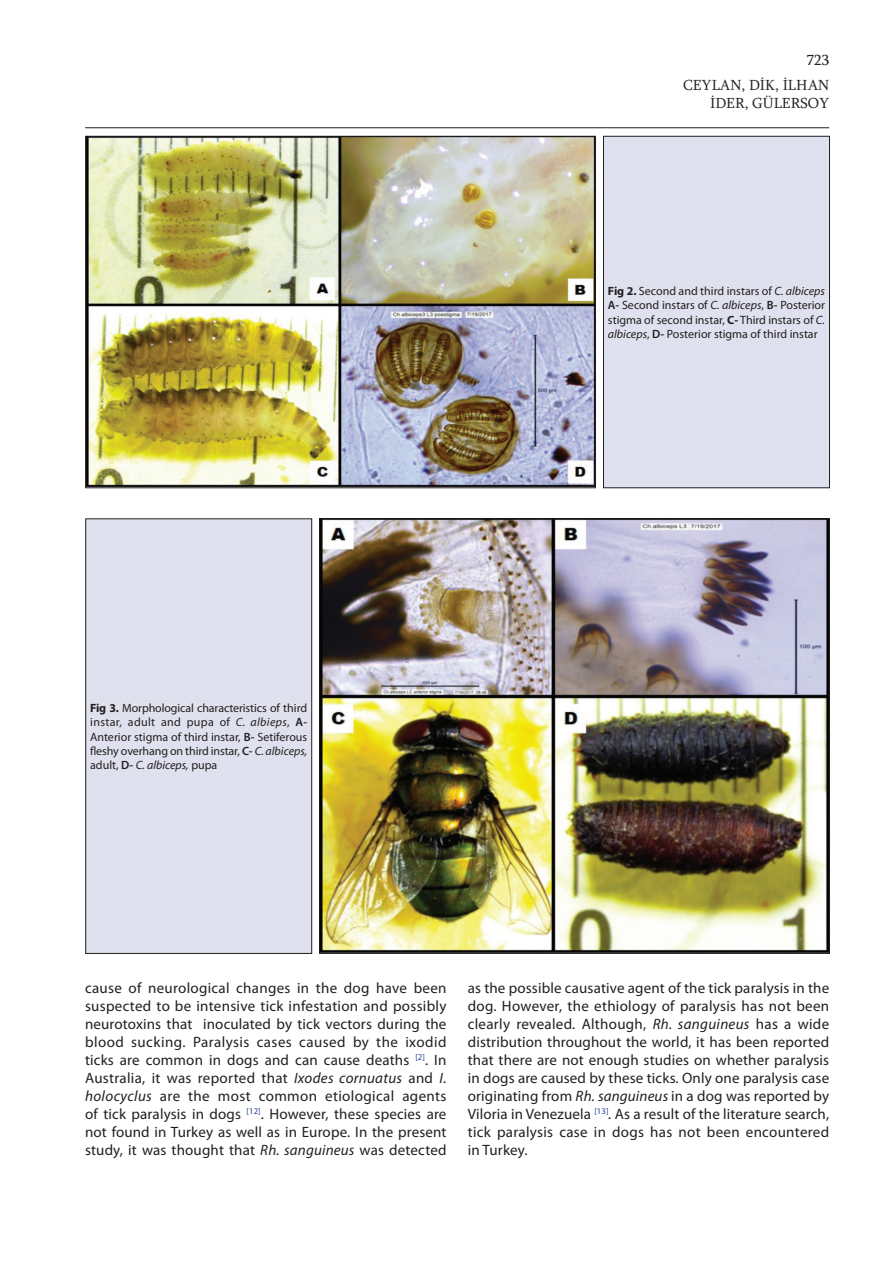
<style>
.page{position:relative;width:893px;height:1263px;background:#fff}
.page>*{position:absolute;margin:0;border:0;box-sizing:border-box;transform-origin:0 0}
.METIN{font:15px/18px "Myriad Pro";letter-spacing:.01em;color:#231f20;text-align:justify}
.UST_BILGI_SAG{font:15px "Sylfaen";color:#231f20}
.sag_numara{font:15px "Sylfaen";color:#231f20}
.KAYNAK{font:12px/14.4px "Myriad Pro";color:#231f20;text-align:justify}
.s1{font-weight:700}
.s2{font-style:italic}
.s3{font-weight:600}
</style>
<div class="page">
<hr style="left:85px;top:127px;width:744px;height:1px;background:#231f20">
<img style="left:321px;top:521px;width:507px;height:431px">
<div style="left:86px;top:519px;width:226px;height:434px;background:#e0e1ee"></div>
<div style="left:86px;top:519px;width:226px;height:435px;border:1px solid #231f20"></div>
<img style="left:87px;top:138px;width:507px;height:348px">
<div style="left:603px;top:136px;width:226px;height:352px;background:#e0e1ee"></div>
<div style="left:603px;top:136px;width:227px;height:352px;border:1px solid #231f20"></div>
<p class="sag_numara" style="left:807px;top:50px;width:24px">723</p>
<p class="UST_BILGI_SAG" style="left:683px;top:75px;width:148px">CEYLAN, DİK, İLHAN</p>
<p class="UST_BILGI_SAG" style="left:710px;top:93px;width:121px">İDER, GÜLERSOY</p>
<p class="KAYNAK" style="left:90px;top:700px;width:219px"><span class="s1">Fig 3.</span> Morphological characteristics of third instar, adult and pupa of <span class="s2">C. albieps</span>, <span class="s3">A-</span>Anterior stigma of third instar, <span class="s3">B-</span> Setiferous fleshy overhang on third instar, <span class="s3">C-</span> <span class="s2">C. albiceps, </span>adult, <span class="s3">D-</span> <span class="s2">C. albiceps,</span> pupa</p>
<p class="KAYNAK" style="left:608px;top:283px;width:219px"><span class="s1">Fig 2.</span> Second and third instars of <span class="s2">C. albiceps </span><span class="s3">A-</span> Second instars of <span class="s2">C. albiceps</span>, <span class="s3">B-</span> Posterior stigma of second instar, <span class="s1">C-</span> Third instars of <span class="s2">C. albiceps</span>, <span class="s3">D-</span> Posterior stigma of third instar</p>
<p class="METIN" style="left:85px;top:979px;width:363px">cause of neurological changes in the dog have been suspected to be intensive tick infestation and possibly neurotoxins that inoculated by tick vectors during the blood sucking. Paralysis cases caused by the ixodid ticks are common in dogs and can cause deaths <sup>[2]</sup>. In Australia, it was reported that <span class="s2">Ixodes cornuatus</span> and <span class="s2">I. holocyclus</span> are the most common etiological agents of tick paralysis in dogs <sup>[12]</sup>. However, these species are not found in Turkey as well as in Europe. In the present study, it was thought that <span class="s2">Rh. sanguineus</span> was detected</p>
<p class="METIN" style="left:468px;top:979px;width:363px">as the possible causative agent of the tick paralysis in the dog. However, the ethiology of paralysis has not been clearly revealed. Although, <span class="s2">Rh. sanguineus</span> has a wide distribution throughout the world, it has been reported that there are not enough studies on whether paralysis in dogs are caused by these ticks. Only one paralysis case originating from <span class="s2">Rh. sanguineus</span> in a dog was reported by Viloria in Venezuela <sup>[13]</sup><span class="s2">.</span> As a result of the literature search, tick paralysis case in dogs has not been encountered in Turkey.</p>
</div>
